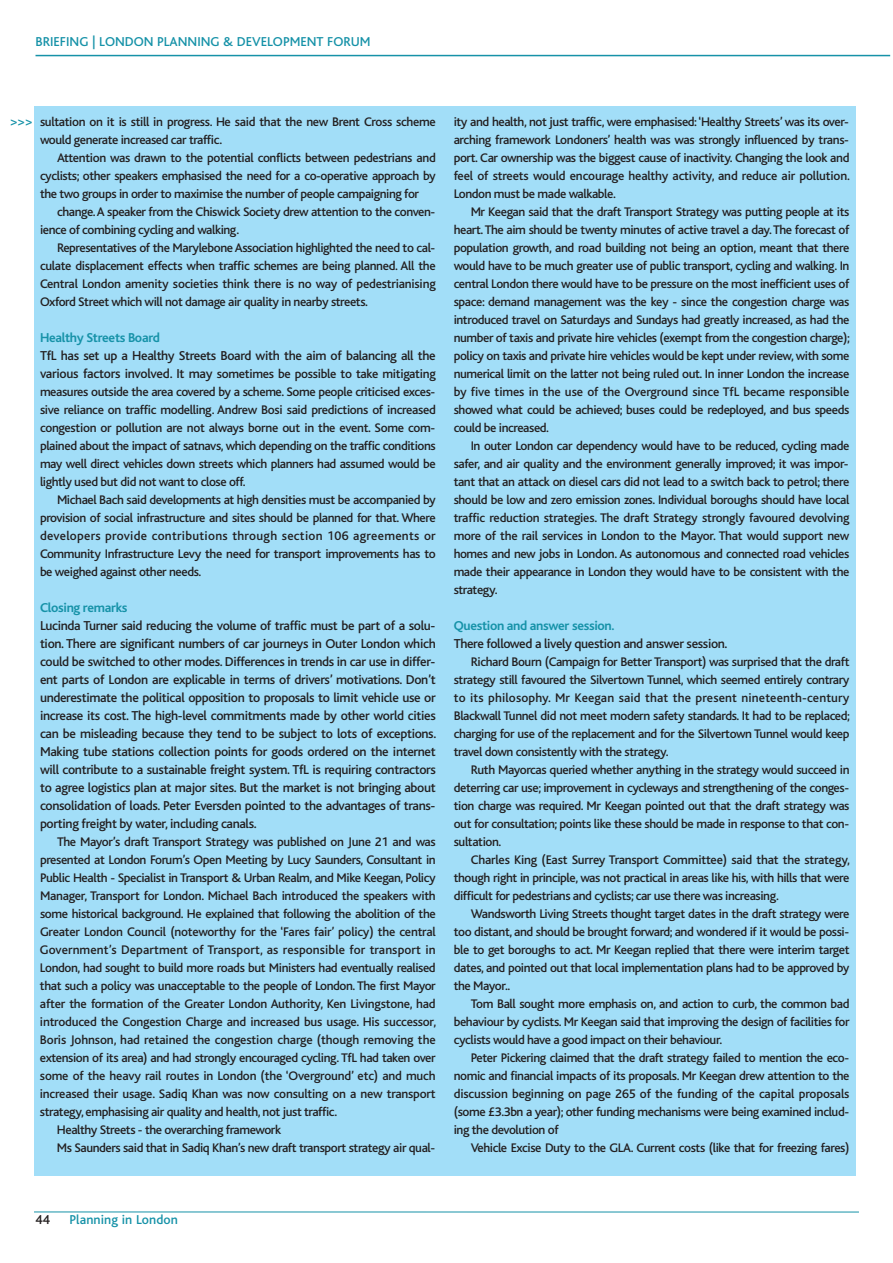
<style>
.page{position:relative;width:893px;height:1263px;background:#fff}
.page>*{position:absolute;margin:0;border:0;box-sizing:border-box;transform-origin:0 0}
.t1{font:500 13.5px/18px "Bliss";letter-spacing:-.025em;color:#231f20;text-align:justify}
.t2{font:500 13.5px "Bliss";color:#1692a8}
.t3{font:700 13.5px "Bliss";letter-spacing:-.025em;color:#1692a8}
.t4{font:500 13.05px/18px "Bliss";letter-spacing:-.03em;color:#231f20;text-align:justify}
.t5{font:500 13.05px "Bliss";letter-spacing:.005em;color:#231f20}
.t6{font:500 13.05px "Bliss";letter-spacing:-.01em;color:#231f20}
.s1{font-size:13.5px}
</style>
<div class="page">
<hr style="left:36px;top:55px;width:854px;height:1px;background:#1692a8">
<hr style="left:34px;top:1212px;width:825px;height:1px;background:#1692a8">
<div style="left:34px;top:106px;width:821px;height:1069px;background:#a2def8"></div>
<p class="t2" style="left:36px;top:37px;width:337px">BRIEFING | LONDON PLANNING &amp; DEVELOPMENT FORUM</p>
<p class="t2" style="left:10px;top:117px;width:24px">&gt;&gt;&gt;</p>
<p class="t4" style="left:40px;top:114px;width:397px">sultation on it is still in progress. He said that the new Brent Cross scheme would generate increased car traffic.</p>
<p class="t4" style="left:40px;top:150px;width:397px;text-indent:17px">Attention was drawn to the potential conflicts between pedestrians and cyclists; other speakers emphasised the need for a co-operative approach by the two groups in order to maximise the number of people campaigning for</p>
<p class="t4" style="left:40px;top:204px;width:397px;text-indent:17px">change.A speaker from the Chiswick Society drew attention to the conven&shy;ience of combining cycling and walking.</p>
<p class="t4" style="left:40px;top:240px;width:397px;text-indent:17px">Representatives of the Marylebone Association highlighted the need to cal&shy;culate displacement effects when traffic schemes are being planned. All the Central London amenity societies think there is no way of pedestrianising Oxford Street which will not damage air quality in nearby streets.</p>
<p class="t3" style="left:40px;top:333px;width:122px">Healthy Streets Board</p>
<p class="t1" style="left:40px;top:348px;width:397px">TfL has set up a Healthy Streets Board with the aim of balancing all the</p>
<p class="t4" style="left:40px;top:366px;width:397px"><span class="s1">various factors involved. It may</span> sometimes be possible to take mitigating measures outside the area covered by a scheme. Some people criticised exces&shy;sive reliance on traffic modelling. Andrew Bosi said predictions of increased congestion or pollution are not always borne out in the event. Some com&shy;plained about the impact of satnavs, which depending on the traffic conditions may well direct vehicles down streets which planners had assumed would be lightly used but did not want to close off.</p>
<p class="t4" style="left:40px;top:492px;width:397px;text-indent:17px">Michael Bach said developments at high densities must be accompanied by provision of social infrastructure and sites should be planned for that. Where developers provide contributions through section 106 agreements or Community Infrastructure Levy the need for transport improvements has to be weighed against other needs.</p>
<p class="t3" style="left:40px;top:603px;width:89px">Closing remarks</p>
<p class="t1" style="left:40px;top:618px;width:398px">Lucinda Turner said reducing the volume of traffic must be part of a solu&shy;tion. There are significant numbers of car journeys in Outer London which could be switched to other modes. Differences in trends in car use in differ&shy;ent parts of London are explicable in terms of drivers’ motivations. Don’t underestimate the political opposition to proposals to limit vehicle use or increase its cost. The high-level commitments made by other world cities can be misleading because they tend to be subject to lots of exceptions.<br>Making tube stations collection points for goods ordered on the internet will contribute to a sustainable freight system. TfL is requiring contractors to agree logistics plan at major sites. But the market is not bringing about consolidation of loads. Peter Eversden pointed to the advantages of trans&shy;porting freight by water, including canals.</p>
<p class="t4" style="left:57px;top:834px;width:380px">The Mayor’s draft Transport Strategy was published on June 21 and was</p>
<p class="t4" style="left:40px;top:852px;width:397px">presented at London Forum’s Open Meeting by Lucy Saunders, Consultant in</p>
<p class="t4" style="left:40px;top:870px;width:397px">Public Health - Specialist in Transport &amp; Urban Realm, and Mike Keegan, Policy</p>
<p class="t4" style="left:40px;top:888px;width:397px">Manager, Transport for London. Michael Bach introduced the speakers with</p>
<p class="t4" style="left:40px;top:906px;width:397px">some historical background. He explained that following the abolition of the</p>
<p class="t4" style="left:40px;top:924px;width:397px">Greater London Council (noteworthy for the ‘Fares fair’ policy) the central</p>
<p class="t5" style="left:40px;top:945px;width:397px">Government’s Department of Transport, as responsible for transport in</p>
<p class="t4" style="left:40px;top:960px;width:397px">London, had sought to build more roads but Ministers had eventually realised</p>
<p class="t4" style="left:40px;top:978px;width:397px">that such a policy was unacceptable to the people of London. The first Mayor</p>
<p class="t4" style="left:40px;top:996px;width:397px">after the formation of the Greater London Authority, Ken Livingstone, had</p>
<p class="t4" style="left:40px;top:1014px;width:398px">introduced the Congestion Charge and increased bus usage. His successor,</p>
<p class="t6" style="left:40px;top:1035px;width:397px">Boris Johnson, had retained the congestion charge (though removing the</p>
<p class="t4" style="left:40px;top:1050px;width:397px">extension of its area) and had strongly encouraged cycling.TfL had taken over</p>
<p class="t4" style="left:40px;top:1068px;width:397px">some of the heavy rail routes in London (the ‘Overground’ etc) and much</p>
<p class="t4" style="left:40px;top:1086px;width:397px">increased their usage. Sadiq Khan was now consulting on a new transport</p>
<p class="t4" style="left:40px;top:1104px;width:299px">strategy, emphasising air quality and health, not just traffic.</p>
<p class="t4" style="left:57px;top:1122px;width:226px">Healthy Streets - the overarching framework</p>
<p class="t4" style="left:57px;top:1140px;width:380px">Ms Saunders said that in Sadiq Khan’s new draft transport strategy air qual-</p>
<p class="t4" style="left:454px;top:114px;width:398px">ity and health, not just traffic, were emphasised:‘Healthy Streets’ was its over&shy;arching framework Londoners’ health was was strongly influenced by trans&shy;port. Car ownership was the biggest cause of inactivity. Changing the look and feel of streets would encourage healthy activity, and reduce air pollution.<br>London must be made walkable.</p>
<p class="t4" style="left:454px;top:204px;width:398px;text-indent:17px">Mr Keegan said that the draft Transport Strategy was putting people at its heart.The aim should be twenty minutes of active travel a day.The forecast of population growth, and road building not being an option, meant that there would have to be much greater use of public transport, cycling and walking. In central London there would have to be pressure on the most inefficient uses of space: demand management was the key - since the congestion charge was introduced travel on Saturdays and Sundays had greatly increased, as had the number of taxis and private hire vehicles (exempt from the congestion charge); policy on taxis and private hire vehicles would be kept under review, with some numerical limit on the latter not being ruled out. In inner London the increase by five times in the use of the Overground since TfL became responsible showed what could be achieved; buses could be redeployed, and bus speeds could be increased.</p>
<p class="t4" style="left:454px;top:438px;width:397px;text-indent:17px">In outer London car dependency would have to be reduced, cycling made safer, and air quality and the environment generally improved; it was impor&shy;tant that an attack on diesel cars did not lead to a switch back to petrol; there should be low and zero emission zones. Individual boroughs should have local traffic reduction strategies. The draft Strategy strongly favoured devolving more of the rail services in London to the Mayor. That would support new homes and new jobs in London. As autonomous and connected road vehicles made their appearance in London they would have to be consistent with the strategy.</p>
<p class="t3" style="left:454px;top:621px;width:162px">Question and answer session.</p>
<p class="t1" style="left:454px;top:636px;width:275px">There followed a lively question and answer session.</p>
<p class="t4" style="left:454px;top:654px;width:398px;text-indent:17px">Richard Bourn (Campaign for Better Transport) was surprised that the draft strategy still favoured the Silvertown Tunnel, which seemed entirely contrary to its philosophy. Mr Keegan said that the present nineteenth-century Blackwall Tunnel did not meet modern safety standards. It had to be replaced; charging for use of the replacement and for the Silvertown Tunnel would keep travel down consistently with the strategy.</p>
<p class="t4" style="left:454px;top:762px;width:397px;text-indent:17px">Ruth Mayorcas queried whether anything in the strategy would succeed in deterring car use; improvement in cycleways and strengthening of the conges&shy;tion charge was required. Mr Keegan pointed out that the draft strategy was out for consultation; points like these should be made in response to that con&shy;sultation.</p>
<p class="t4" style="left:454px;top:852px;width:398px;text-indent:17px">Charles King (East Surrey Transport Committee) said that the strategy, though right in principle, was not practical in areas like his, with hills that were difficult for pedestrians and cyclists; car use there was increasing.</p>
<p class="t4" style="left:454px;top:906px;width:397px;text-indent:17px">Wandsworth Living Streets thought target dates in the draft strategy were too distant, and should be brought forward; and wondered if it would be possi&shy;ble to get boroughs to act. Mr Keegan replied that there were interim target dates, and pointed out that local implementation plans had to be approved by the Mayor..</p>
<p class="t4" style="left:454px;top:996px;width:397px;text-indent:17px">Tom Ball sought more emphasis on, and action to curb, the common bad behaviour by cyclists. Mr Keegan said that improving the design of facilities for cyclists would have a good impact on their behaviour.</p>
<p class="t4" style="left:454px;top:1050px;width:397px;text-indent:17px">Peter Pickering claimed that the draft strategy failed to mention the eco&shy;nomic and financial impacts of its proposals. Mr Keegan drew attention to the discussion beginning on page 265 of the funding of the capital proposals (some £3.3bn a year); other funding mechanisms were being examined includ&shy;ing the devolution of</p>
<p class="t4" style="left:471px;top:1140px;width:380px">Vehicle Excise Duty to the GLA. Current costs (like that for freezing fares)</p>
<p class="t1" style="left:36px;top:1212px;width:16px">44</p>
<p class="t2" style="left:70px;top:1215px;width:110px">Planning in London</p>
</div>
